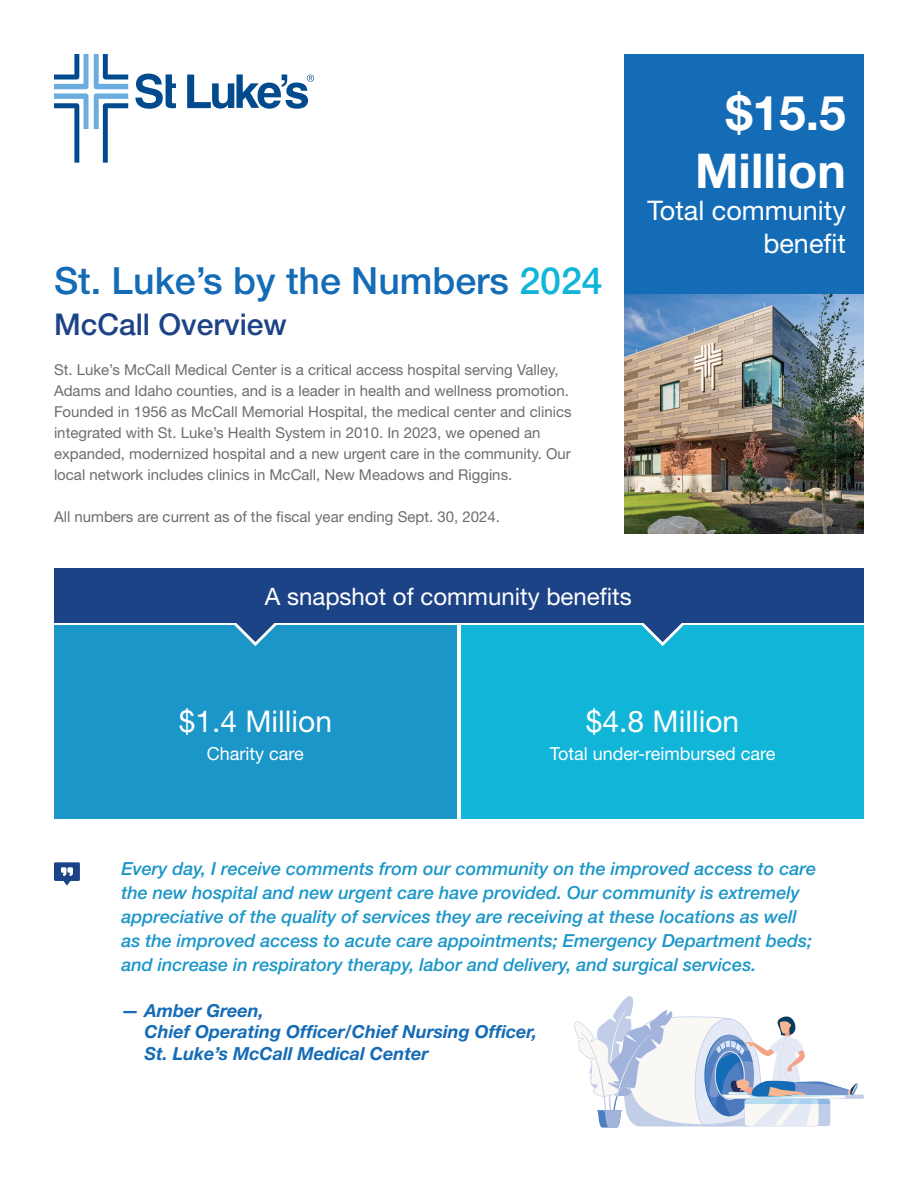
<style>
.page{position:relative;width:918px;height:1188px;background:#fff}
.page>*{position:absolute;margin:0;border:0;box-sizing:border-box;transform-origin:0 0}
.t1{font:700 48px/57.6px "Helvetica Neue LT Pro";color:#fff;text-align:right}
.t2{font:500 37.5px "Helvetica Neue LT Pro";color:#156cb6}
.t3{font:30px "Helvetica Neue LT Pro";color:#fff}
.t4{font:500 30px "Helvetica Neue LT Pro";color:#1d4387}
.t5{font:27px/32.4px "Helvetica Neue LT Pro";color:#fff;text-align:right}
.t6{font:24px "Helvetica Neue LT Pro";color:#fff}
.t7{font:italic 500 18px/24px "Helvetica Neue LT Pro";color:#1a96c9}
.t8{font:italic 700 18px/21.6px "Helvetica Neue LT Pro";color:#156cb6}
.t9{font:18px "Helvetica Neue LT Pro";color:#fff}
.t10{font:15px/21px "Helvetica Neue LT Pro";color:#6c6d70}
.s1{color:#11b5d8}
</style>
<div class="page">
<svg style="left:54px;top:862px;width:26px;height:23px"></svg>
<svg style="left:135px;top:74px;width:41px;height:35px"></svg>
<svg style="left:187px;top:74px;width:127px;height:35px"></svg>
<svg style="left:54px;top:54px;width:34px;height:109px"></svg>
<svg style="left:94px;top:54px;width:34px;height:109px"></svg>
<img style="left:624px;top:294px;width:240px;height:239px">
<div style="left:461px;top:625px;width:403px;height:194px;background:#11b5d8"></div>
<div style="left:54px;top:625px;width:403px;height:194px;background:#1a96c9"></div>
<div style="left:54px;top:568px;width:810px;height:54px;background:#1d4387"></div>
<svg style="left:222px;top:622px;width:66px;height:24px"></svg>
<svg style="left:630px;top:622px;width:66px;height:24px"></svg>
<div style="left:624px;top:54px;width:240px;height:240px;background:#156cb6"></div>
<svg style="left:574px;top:996px;width:290px;height:132px"></svg>
<p class="t2" style="left:54px;top:258px;width:550px">St. Luke’s by the Numbers <span class="s1">2024</span></p>
<p class="t4" style="left:54px;top:307px;width:234px">McCall Overview</p>
<p class="t10" style="left:54px;top:359px;width:519px">St. Luke’s McCall Medical Center is a critical access hospital serving Valley, Adams and Idaho counties, and is a leader in health and wellness promotion.<br>Founded in 1956 as McCall Memorial Hospital, the medical center and clinics integrated with St. Luke’s Health System in 2010. In 2023, we opened an expanded, modernized hospital and a new urgent care in the community. Our local network includes clinics in McCall, New Meadows and Riggins.</p>
<p class="t10" style="left:54px;top:506px;width:447px">All numbers are current as of the fiscal year ending Sept. 30, 2024.</p>
<p class="t1" style="left:695px;top:83px;width:152px">$15.5<br>Million</p>
<p class="t5" style="left:647px;top:194px;width:200px">Total community benefit</p>
<p class="t6" style="left:265px;top:582px;width:368px">A snapshot of community benefits</p>
<p class="t3" style="left:179px;top:703px;width:155px">$1.4 Million</p>
<p class="t9" style="left:207px;top:743px;width:99px">Charity care</p>
<p class="t3" style="left:586px;top:703px;width:155px">$4.8 Million</p>
<p class="t9" style="left:550px;top:743px;width:227px">Total under-reimbursed care</p>
<p class="t7" style="left:122px;top:857px;width:696px">Every day, I receive comments from our community on the improved access to care the new hospital and new urgent care have provided. Our community is extremely appreciative of the quality of services they are receiving at these locations as well as the improved access to acute care appointments; Emergency Department beds; and increase in respiratory therapy, labor and delivery, and surgical services.</p>
<p class="t8" style="left:145px;top:999px;width:394px;text-indent:-23px">— Amber Green,<br>Chief Operating Officer/Chief Nursing Officer,<br>St. Luke’s McCall Medical Center</p>
</div>
